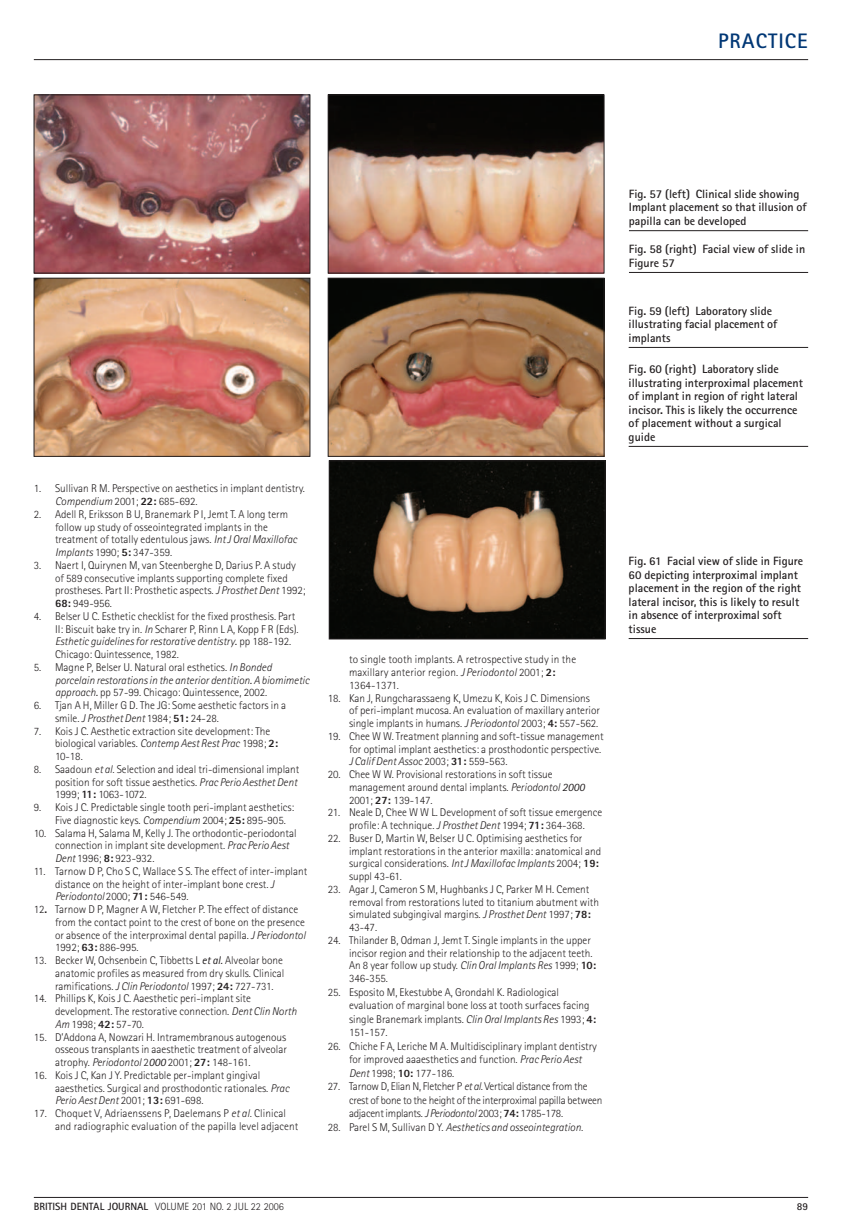
<style>
.page{position:relative;width:842px;height:1227px;background:#fff}
.page>*{position:absolute;margin:0;border:0;box-sizing:border-box;transform-origin:0 0}
.t1{font:700 21px "Rotis Sans Serif";letter-spacing:.05em;color:#013775}
.t2{font:700 12px/13.5px "Rotis Sans Serif";color:#231f20}
.t3{font:300 11.25px/12.8px "Rotis Sans Serif";color:#231f20}
.t4{font:300 11.25px/13.5px "Rotis Sans Serif";letter-spacing:-.02em;color:#231f20}
.t5{font:italic 300 11.25px "Rotis Sans Serif";color:#231f20}
.t6{font:300 10.5px "Rotis Sans Serif";color:#231f20}
.t7{font:700 10.5px "Rotis Sans Serif";color:#231f20}
.s1{font-style:italic}
.s2{font-weight:800}
.s3{font-weight:400;font-style:italic}
.s4{font-style:normal}
.s5{font-weight:700}
</style>
<div class="page">
<hr style="left:34px;top:59px;width:774px;height:1px;background:#231f20">
<hr style="left:34px;top:1197px;width:774px;height:1px;background:#231f20">
<img style="left:36px;top:97px;width:272px;height:174px">
<img style="left:330px;top:97px;width:272px;height:174px">
<div style="left:328px;top:95px;width:276px;height:178px;border:1px solid #231f20"></div>
<hr style="left:629px;top:230px;width:179px;height:1px;background:#231f20">
<hr style="left:629px;top:272px;width:179px;height:1px;background:#231f20">
<img style="left:36px;top:280px;width:272px;height:175px">
<div style="left:34px;top:278px;width:276px;height:179px;border:1px solid #231f20"></div>
<img style="left:330px;top:280px;width:272px;height:175px">
<div style="left:328px;top:278px;width:276px;height:179px;border:1px solid #231f20"></div>
<hr style="left:628px;top:347px;width:180px;height:1px;background:#231f20">
<hr style="left:628px;top:446px;width:180px;height:1px;background:#231f20">
<hr style="left:628px;top:638px;width:180px;height:1px;background:#231f20">
<img style="left:331px;top:463px;width:272px;height:174px">
<div style="left:329px;top:461px;width:276px;height:178px;border:1px solid #231f20"></div>
<p class="t1" style="left:718px;top:34px;width:91px">PRACTICE</p>
<p class="t3" style="left:55px;top:483px;width:251px;text-indent:-21px">1. Sullivan R M. Perspective on aesthetics in implant dentistry.<br><span class="s1">Compendium</span> 2001; <span class="s2">22:</span> 685-692.</p>
<p class="t3" style="left:55px;top:509px;width:243px;text-indent:-21px">2. Adell R, Eriksson B U, Branemark P I, Jemt T. A long term follow up study of osseointegrated implants in the treatment of totally edentulous jaws. <span class="s1">Int J Oral Maxillofac Implants</span> 1990; <span class="s2">5:</span> 347-359.</p>
<p class="t3" style="left:55px;top:560px;width:252px;text-indent:-21px">3. Naert I, Quirynen M, van Steenberghe D, Darius P. A study of 589 consecutive implants supporting complete fixed prostheses. Part II: Prosthetic aspects. <span class="s1">J Prosthet Dent</span> 1992; <span class="s2">68:</span> 949-956.</p>
<p class="t3" style="left:55px;top:611px;width:245px;text-indent:-21px">4. Belser U C. Esthetic checklist for the fixed prosthesis. Part II: Biscuit bake try in. <span class="s1">In</span> Scharer P, Rinn L A, Kopp F R (Eds).<br><span class="s1">Esthetic guidelines for restorative dentistry</span><span class="s3">.</span> pp 188-192.<br>Chicago: Quintessence, 1982.</p>
<p class="t3" style="left:55px;top:662px;width:256px;text-indent:-21px">5. Magne P, Belser U. Natural oral esthetics. <span class="s1">In Bonded porcelain restorations in the anterior dentition</span><span class="s3">.</span> <span class="s1">A biomimetic approach</span><span class="s3">.</span> pp 57-99. Chicago: Quintessence, 2002.</p>
<p class="t3" style="left:55px;top:700px;width:232px;text-indent:-21px">6. Tjan A H, Miller G D. The JG: Some aesthetic factors in a smile. <span class="s1">J Prosthet Dent</span> 1984; <span class="s2">51:</span> 24-28.</p>
<p class="t3" style="left:55px;top:726px;width:224px;text-indent:-21px">7. Kois J C. Aesthetic extraction site development: The biological variables. <span class="s1">Contemp Aest Rest Prac</span> 1998; <span class="s2">2:<br></span>10-18.</p>
<p class="t3" style="left:55px;top:764px;width:246px;text-indent:-21px">8. Saadoun <span class="s1">et al.</span> Selection and ideal tri-dimensional implant position for soft tissue aesthetics. <span class="s1">Prac Perio Aesthet Dent<br></span>1999; <span class="s2">11:</span> 1063-1072.</p>
<p class="t3" style="left:55px;top:802px;width:241px;text-indent:-21px">9. Kois J C. Predictable single tooth peri-implant aesthetics:<br>Five diagnostic keys. <span class="s1">Compendium</span> 2004; <span class="s2">25:</span> 895-905.</p>
<p class="t3" style="left:55px;top:828px;width:243px;text-indent:-21px">10. Salama H, Salama M, Kelly J. The orthodontic-periodontal connection in implant site development. <span class="s1">Prac Perio Aest<br>Dent</span> 1996; <span class="s2">8:</span> 923-932.</p>
<p class="t3" style="left:55px;top:866px;width:254px;text-indent:-21px">11. Tarnow D P, Cho S C, Wallace S S. The effect of inter-implant distance on the height of inter-implant bone crest. <span class="s1">J<br>Periodontol</span> 2000; <span class="s2">71:</span> 546-549.</p>
<p class="t3" style="left:55px;top:904px;width:252px;text-indent:-21px">12<span class="s2">.</span> Tarnow D P, Magner A W, Fletcher P. The effect of distance from the contact point to the crest of bone on the presence or absence of the interproximal dental papilla. <span class="s1">J Periodontol </span>1992; <span class="s2">63:</span> 886-995.</p>
<p class="t3" style="left:55px;top:955px;width:231px;text-indent:-21px">13. Becker W, Ochsenbein C, Tibbetts L <span class="s3">et al.</span> Alveolar bone anatomic profiles as measured from dry skulls. Clinical ramifications. <span class="s1">J Clin Periodontol</span> 1997; <span class="s2">24:</span> 727-731.</p>
<p class="t3" style="left:55px;top:993px;width:243px;text-indent:-21px">14. Phillips K, Kois J C. Aaesthetic peri-implant site development. The restorative connection. <span class="s1">Dent Clin North<br>Am</span> 1998; <span class="s2">42:</span> 57-70.</p>
<p class="t3" style="left:55px;top:1032px;width:233px;text-align:justify;text-indent:-21px">15. D’Addona A, Nowzari H. Intramembranous autogenous osseous transplants in aaesthetic treatment of alveolar atrophy. <span class="s1">Periodontol</span> 2<span class="s3">000</span> 2001; <span class="s2">27:</span> 148-161.</p>
<p class="t3" style="left:55px;top:1070px;width:236px;text-indent:-21px">16. Kois J C, Kan J Y. Predictable per-implant gingival aaesthetics. Surgical and prosthodontic rationales. <span class="s1">Prac<br>Perio Aest Dent</span> 2001; <span class="s2">13:</span> 691-698.</p>
<p class="t3" style="left:55px;top:1108px;width:245px;text-indent:-21px">17. Choquet V, Adriaenssens P, Daelemans P <span class="s1">et al.</span> Clinical and radiographic evaluation of the papilla level adjacent</p>
<p class="t3" style="left:349px;top:654px;width:229px">to single tooth implants. A retrospective study in the maxillary anterior region. <span class="s1">J Periodontol</span> 2001; <span class="s2">2:<br></span>1364-1371.</p>
<p class="t3" style="left:349px;top:692px;width:252px;text-indent:-21px">18. Kan J, Rungcharassaeng K, Umezu K, Kois J C. Dimensions of peri-implant mucosa. An evaluation of maxillary anterior single implants in humans. <span class="s1">J Periodontol</span> 2003; <span class="s2">4:</span> 557-562.</p>
<p class="t3" style="left:349px;top:731px;width:256px;text-indent:-21px">19. Chee W W. Treatment planning and soft-tissue management for optimal implant aesthetics: a prosthodontic perspective.<br><span class="s1">J Calif Dent Assoc</span> 2003; <span class="s2">31:</span> 559-563.</p>
<p class="t3" style="left:349px;top:769px;width:237px;text-indent:-21px">20. Chee W W. Provisional restorations in soft tissue management around dental implants. <span class="s1">Periodontol</span> <span class="s3">2000<br></span>2001; <span class="s2">27:</span> 139-147.</p>
<p class="t3" style="left:328px;top:807px;width:276px;text-align:center">21. Neale D, Chee W W L. Development of soft tissue emergence profile: A technique. <span class="s1">J Prosthet Dent</span> 1994; <span class="s2">71:</span> 364-368.</p>
<p class="t3" style="left:349px;top:833px;width:253px;text-indent:-21px">22. Buser D, Martin W, Belser U C. Optimising aesthetics for implant restorations in the anterior maxilla: anatomical and surgical considerations. <span class="s1">Int J Maxillofac Implants</span> 2004; <span class="s2">19: </span>suppl 43-61.</p>
<p class="t3" style="left:349px;top:884px;width:251px;text-indent:-21px">23. Agar J, Cameron S M, Hughbanks J C, Parker M H. Cement removal from restorations luted to titanium abutment with simulated subgingival margins. <span class="s1">J Prosthet Dent</span> 1997; <span class="s2">78:<br></span>43-47.</p>
<p class="t3" style="left:349px;top:935px;width:249px;text-indent:-21px">24. Thilander B, Odman J, Jemt T. Single implants in the upper incisor region and their relationship to the adjacent teeth.<br>An 8 year follow up study. <span class="s1">Clin Oral Implants Res</span> 1999; <span class="s2">10:<br></span>346-355.</p>
<p class="t3" style="left:349px;top:986px;width:249px;line-height:13.5px;text-indent:-21px">25. Esposito M, Ekestubbe A, Grondahl K. Radiological evaluation of marginal bone loss at tooth surfaces facing single Branemark implants. <span class="s1">Clin Oral Implants Res</span> 1993; <span class="s2">4:<br></span>151-157.</p>
<p class="t3" style="left:349px;top:1040px;width:249px;line-height:13.5px;text-indent:-21px">26. Chiche F A, Leriche M A. Multidisciplinary implant dentistry for improved aaaesthetics and function. <span class="s1">Prac Perio Aest<br>Dent</span> 1998; <span class="s2">10:</span> 177-186.</p>
<p class="t4" style="left:349px;top:1081px;width:255px;text-indent:-21px">27. Tarnow D, Elian N, Fletcher P <span class="s1">et al.</span> Vertical distance from the crest of bone to the height of the interproximal papilla between adjacent implants. <span class="s1">J Periodontol</span> 2003; <span class="s2">74:</span> 1785-178.</p>
<p class="t5" style="left:328px;top:1123px;width:257px"><span class="s4">28. Parel S M, Sullivan D Y.</span> Aesthetics and osseointegration.</p>
<p class="t2" style="left:629px;top:188px;width:179px">Fig. 57 (left) Clinical slide showing<br>Implant placement so that illusion of papilla can be developed</p>
<p class="t2" style="left:629px;top:244px;width:178px">Fig. 58 (right) Facial view of slide in<br>Figure 57</p>
<p class="t2" style="left:628px;top:305px;width:150px">Fig. 59 (left) Laboratory slide illustrating facial placement of implants</p>
<p class="t2" style="left:628px;top:364px;width:176px">Fig. 60 (right) Laboratory slide illustrating interproximal placement of implant in region of right lateral incisor. This is likely the occurrence of placement without a surgical guide</p>
<p class="t2" style="left:628px;top:556px;width:176px">Fig. 61 Facial view of slide in Figure<br>60 depicting interproximal implant placement in the region of the right lateral incisor, this is likely to result in absence of interproximal soft tissue</p>
<p class="t6" style="left:34px;top:1203px;width:252px"><span class="s5">BRITISH DENTAL JOURNAL</span> VOLUME 201 NO. 2 JUL 22 2006</p>
<p class="t7" style="left:796px;top:1203px;width:13px">89</p>
</div>
